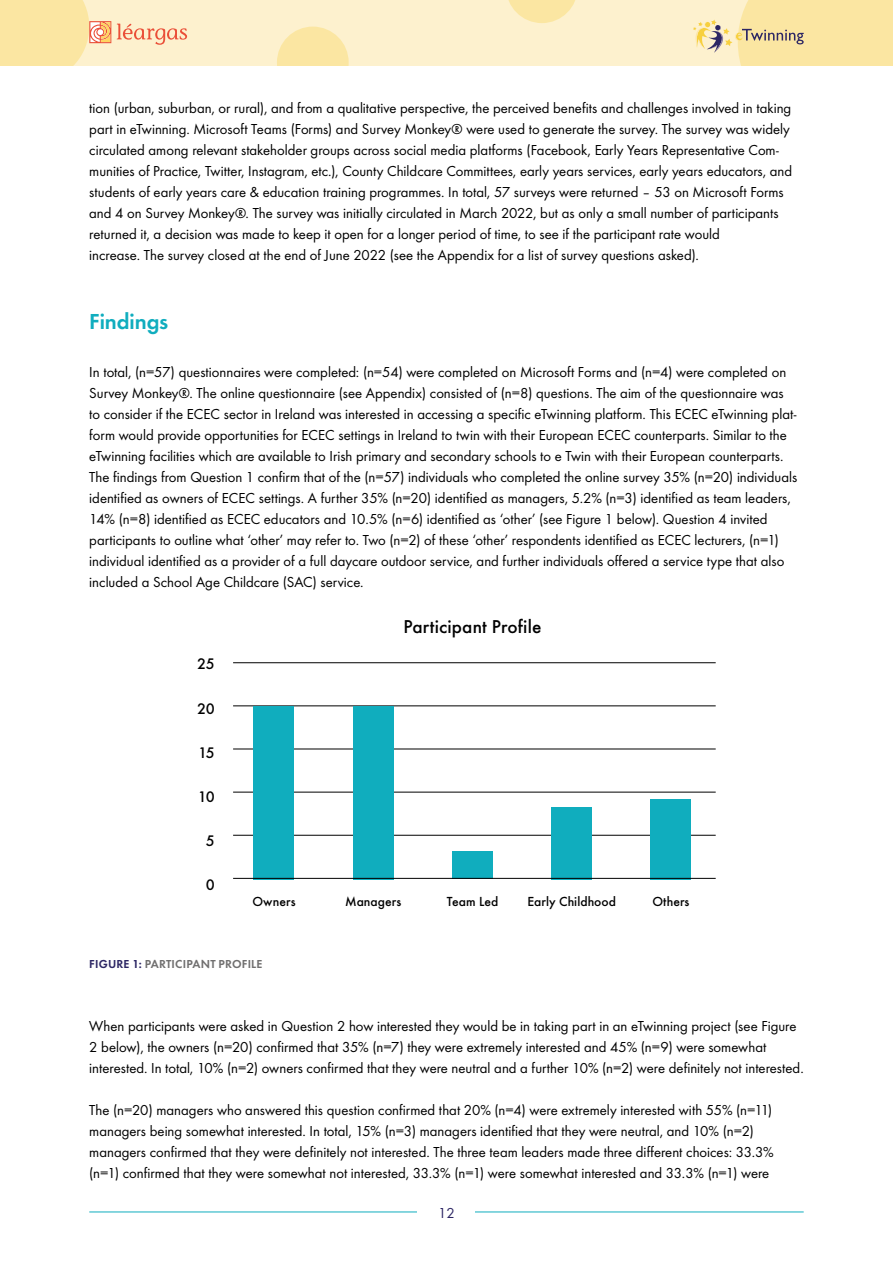
<style>
.page{position:relative;width:893px;height:1263px;background:#fff}
.page>*{position:absolute;margin:0;border:0;box-sizing:border-box;transform-origin:0 0}
.t1{font:22.5px "Futura Dem";letter-spacing:-.005em;color:#10adbe}
.t2{font:500 19.35px "Futura";letter-spacing:.005em;color:#000}
.t3{font:500 15.9px "Futura";letter-spacing:-.04em;color:#000}
.t4{font:15px/21px "Futura Boo";color:#000}
.t5{font:15px "Futura Boo";color:#2c2664}
.t6{font:500 13.65px "Futura";letter-spacing:.005em;color:#000}
.t7{font:12px "Futura Dem";letter-spacing:.015em;color:#706f6f}
.s1{color:#2c2664}
</style>
<div class="page">
<div style="left:0;top:0;width:893px;height:66px;background:#fdf1ce"></div>
<svg style="left:277px;top:27px;width:72px;height:39px"></svg>
<svg style="left:508px;top:0;width:67px;height:23px"></svg>
<svg style="left:117px;top:24px;width:70px;height:21px"></svg>
<svg style="left:0;top:0;width:111px;height:66px"></svg>
<svg style="left:693px;top:0;width:200px;height:66px"></svg>
<hr style="left:89px;top:1211px;width:715px;height:1px;background:#10adbe">
<div style="left:418px;top:1207px;width:57px;height:11px;background:#fff"></div>
<hr style="left:233px;top:835px;width:483px;height:1px;background:#000">
<hr style="left:233px;top:792px;width:483px;height:1px;background:#000">
<hr style="left:233px;top:749px;width:483px;height:1px;background:#000">
<hr style="left:233px;top:706px;width:483px;height:1px;background:#000">
<hr style="left:233px;top:662px;width:483px;height:1px;background:#000">
<div style="left:254px;top:706px;width:40px;height:173px;background:#10adbe"></div>
<div style="left:353px;top:706px;width:40px;height:173px;background:#10adbe"></div>
<div style="left:452px;top:852px;width:41px;height:27px;background:#10adbe"></div>
<div style="left:551px;top:807px;width:41px;height:72px;background:#10adbe"></div>
<div style="left:651px;top:799px;width:40px;height:80px;background:#10adbe"></div>
<hr style="left:233px;top:878px;width:483px;height:1px;background:#000">
<p class="t4" style="left:89px;top:97px;width:704px">tion (urban, suburban, or rural), and from a qualitative perspective, the perceived benefits and challenges involved in taking part in eTwinning. Microsoft Teams (Forms) and Survey Monkey® were used to generate the survey. The survey was widely circulated among relevant stakeholder groups across social media platforms (Facebook, Early Years Representative Com&shy;munities of Practice, Twitter, Instagram, etc.), County Childcare Committees, early years services, early years educators, and students of early years care &amp; education training programmes. In total, 57 surveys were returned – 53 on Microsoft Forms and 4 on Survey Monkey®. The survey was initially circulated in March 2022, but as only a small number of participants returned it, a decision was made to keep it open for a longer period of time, to see if the participant rate would<br>increase. The survey closed at the end of June 2022 (see the Appendix for a list of survey questions asked).</p>
<h1 class="t1" style="left:89px;top:306px;width:81px">Findings</h1>
<p class="t4" style="left:89px;top:361px;width:709px">In total, (n=57) questionnaires were completed: (n=54) were completed on Microsoft Forms and (n=4) were completed on Survey Monkey®. The online questionnaire (see Appendix) consisted of (n=8) questions. The aim of the questionnaire was to consider if the ECEC sector in Ireland was interested in accessing a specific eTwinning platform. This ECEC eTwinning plat&shy;form would provide opportunities for ECEC settings in Ireland to twin with their European ECEC counterparts. Similar to the eTwinning facilities which are available to Irish primary and secondary schools to e Twin with their European counterparts.<br>The findings from Question 1 confirm that of the (n=57) individuals who completed the online survey 35% (n=20) individuals identified as owners of ECEC settings. A further 35% (n=20) identified as managers, 5.2% (n=3) identified as team leaders, 14% (n=8) identified as ECEC educators and 10.5% (n=6) identified as ‘other’ (see Figure 1 below). Question 4 invited participants to outline what ‘other’ may refer to. Two (n=2) of these ‘other’ respondents identified as ECEC lecturers, (n=1) individual identified as a provider of a full daycare outdoor service, and further individuals offered a service type that also included a School Age Childcare (SAC) service.</p>
<p class="t3" style="left:197px;top:652px;width:19px">25</p>
<p class="t3" style="left:197px;top:696px;width:19px">20</p>
<p class="t3" style="left:198px;top:740px;width:18px">15</p>
<p class="t3" style="left:198px;top:784px;width:19px">10</p>
<p class="t3" style="left:206px;top:828px;width:11px">5</p>
<p class="t3" style="left:206px;top:873px;width:11px">0</p>
<p class="t2" style="left:404px;top:612px;width:139px">Participant Profile</p>
<p class="t6" style="left:252px;top:891px;width:45px">Owners</p>
<p class="t6" style="left:345px;top:891px;width:58px">Managers</p>
<p class="t6" style="left:447px;top:891px;width:53px">Team Led</p>
<p class="t6" style="left:527px;top:891px;width:90px">Early Childhood</p>
<p class="t6" style="left:652px;top:891px;width:39px">Others</p>
<p class="t7" style="left:89px;top:956px;width:175px"><span class="s1">FIGURE 1:</span> PARTICIPANT PROFILE</p>
<p class="t4" style="left:89px;top:1015px;width:716px">When participants were asked in Question 2 how interested they would be in taking part in an eTwinning project (see Figure<br>2 below), the owners (n=20) confirmed that 35% (n=7) they were extremely interested and 45% (n=9) were somewhat interested. In total, 10% (n=2) owners confirmed that they were neutral and a further 10% (n=2) were definitely not interested.</p>
<p class="t4" style="left:89px;top:1099px;width:686px">The (n=20) managers who answered this question confirmed that 20% (n=4) were extremely interested with 55% (n=11) managers being somewhat interested. In total, 15% (n=3) managers identified that they were neutral, and 10% (n=2) managers confirmed that they were definitely not interested. The three team leaders made three different choices: 33.3% (n=1) confirmed that they were somewhat not interested, 33.3% (n=1) were somewhat interested and 33.3% (n=1) were</p>
<p class="t5" style="left:438px;top:1202px;width:18px">12</p>
</div>
